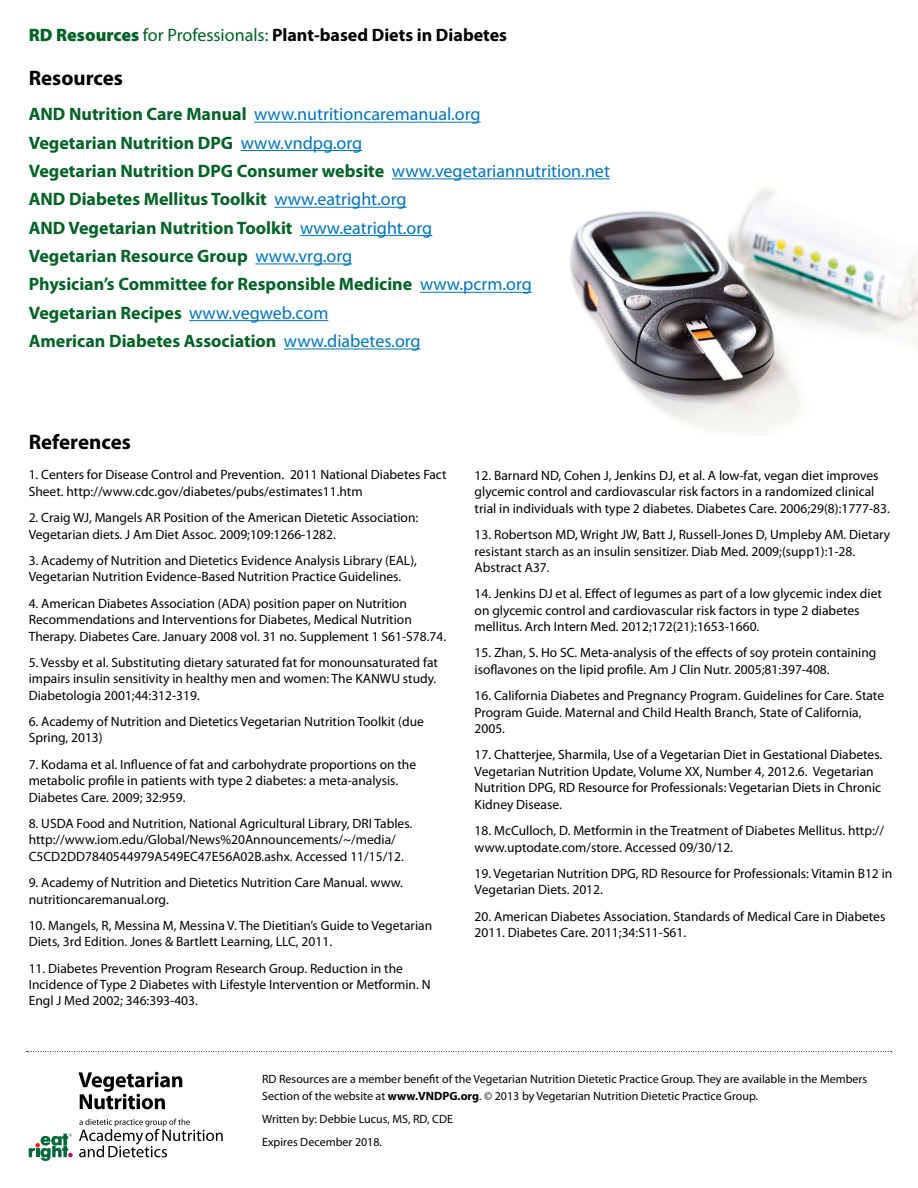
<style>
.page{position:relative;width:918px;height:1188px;background:#fff}
.page>*{position:absolute;margin:0;border:0;box-sizing:border-box;transform-origin:0 0}
.t1{font:700 21px "Myriad Pro";color:#000}
.t2{font:700 18px/28.3px "Myriad Pro";color:#006225}
.t3{font:700 18px "Myriad Pro";color:#000}
.t4{font:13.5px/16.5px "Myriad Pro";color:#000}
.t5{font:12px/16.5px "Myriad Pro";color:#000}
.s1{font-weight:900;color:#006225}
.s2{font-weight:400;color:#006225}
.s3{font-weight:400;color:#0074be}
.s4{font-weight:700}
</style>
<div class="page">
<img style="left:545px;top:179px;width:373px;height:257px">
<svg style="left:27px;top:1051px;width:865px;height:1px"></svg>
<svg style="left:29px;top:1134px;width:44px;height:27px"></svg>
<svg style="left:79px;top:1119px;width:144px;height:38px"></svg>
<svg style="left:78px;top:1072px;width:104px;height:37px"></svg>
<hr style="left:254px;top:122px;width:227px;height:1px;background:#0074be">
<hr style="left:241px;top:150px;width:121px;height:1px;background:#0074be">
<hr style="left:392px;top:178px;width:218px;height:1px;background:#0074be">
<hr style="left:274px;top:207px;width:133px;height:1px;background:#0074be">
<hr style="left:300px;top:235px;width:132px;height:1px;background:#0074be">
<hr style="left:255px;top:263px;width:97px;height:1px;background:#0074be">
<hr style="left:420px;top:292px;width:112px;height:1px;background:#0074be">
<hr style="left:189px;top:320px;width:139px;height:1px;background:#0074be">
<hr style="left:284px;top:349px;width:137px;height:1px;background:#0074be">
<h2 class="t3" style="left:29px;top:24px;width:480px"><span class="s1">RD Resources</span> <span class="s2">for Professionals:</span> Plant-based Diets in Diabetes</h2>
<h1 class="t1" style="left:29px;top:66px;width:96px">Resources</h1>
<p class="t2" style="left:29px;top:100px;width:583px">AND Nutrition Care Manual <span class="s3">www.nutritioncaremanual.org<br></span>Vegetarian Nutrition DPG <span class="s3">www.vndpg.org<br></span>Vegetarian Nutrition DPG Consumer website <span class="s3">www.vegetariannutrition.net </span>AND Diabetes Mellitus Toolkit <span class="s3">www.eatright.org<br></span>AND Vegetarian Nutrition Toolkit <span class="s3">www.eatright.org<br></span>Vegetarian Resource Group <span class="s3">www.vrg.org<br></span>Physician’s Committee for Responsible Medicine <span class="s3">www.pcrm.org </span>Vegetarian Recipes <span class="s3">www.vegweb.com<br></span>American Diabetes Association <span class="s3">www.diabetes.org</span></p>
<h1 class="t1" style="left:29px;top:431px;width:104px">References</h1>
<p class="t4" style="left:29px;top:467px;width:419px">1. Centers for Disease Control and Prevention. 2011 National Diabetes Fact<br>Sheet. http://www.cdc.gov/diabetes/pubs/estimates11.htm</p>
<p class="t4" style="left:29px;top:510px;width:391px">2. Craig WJ, Mangels AR Position of the American Dietetic Association:<br>Vegetarian diets. J Am Diet Assoc. 2009;109:1266-1282.</p>
<p class="t4" style="left:29px;top:552px;width:390px">3. Academy of Nutrition and Dietetics Evidence Analysis Library (EAL),<br>Vegetarian Nutrition Evidence-Based Nutrition Practice Guidelines.</p>
<p class="t4" style="left:29px;top:595px;width:419px">4. American Diabetes Association (ADA) position paper on Nutrition<br>Recommendations and Interventions for Diabetes, Medical Nutrition<br>Therapy. Diabetes Care. January 2008 vol. 31 no. Supplement 1 S61-S78.74.</p>
<p class="t4" style="left:29px;top:654px;width:411px;text-align:justify">5. Vessby et al. Substituting dietary saturated fat for monounsaturated fat impairs insulin sensitivity in healthy men and women: The KANWU study.<br>Diabetologia 2001;44:312-319.</p>
<p class="t4" style="left:29px;top:713px;width:397px">6. Academy of Nutrition and Dietetics Vegetarian Nutrition Toolkit (due<br>Spring, 2013)</p>
<p class="t4" style="left:29px;top:756px;width:389px">7. Kodama et al. Influence of fat and carbohydrate proportions on the metabolic profile in patients with type 2 diabetes: a meta-analysis.<br>Diabetes Care. 2009; 32:959.</p>
<p class="t4" style="left:29px;top:815px;width:385px">8. USDA Food and Nutrition, National Agricultural Library, DRI Tables. http://www.iom.edu/Global/News%20Announcements/~/media/<br>C5CD2DD7840544979A549EC47E56A02B.ashx. Accessed 11/15/12.</p>
<p class="t4" style="left:29px;top:875px;width:376px">9. Academy of Nutrition and Dietetics Nutrition Care Manual. www. nutritioncaremanual.org.</p>
<p class="t4" style="left:29px;top:917px;width:405px">10. Mangels, R, Messina M, Messina V. The Dietitian’s Guide to Vegetarian<br>Diets, 3rd Edition. Jones &amp; Bartlett Learning, LLC, 2011.</p>
<p class="t4" style="left:29px;top:960px;width:403px">11. Diabetes Prevention Program Research Group. Reduction in the<br>Incidence of Type 2 Diabetes with Lifestyle Intervention or Metformin. N<br>Engl J Med 2002; 346:393-403.</p>
<p class="t4" style="left:475px;top:467px;width:417px">12. Barnard ND, Cohen J, Jenkins DJ, et al. A low-fat, vegan diet improves glycemic control and cardiovascular risk factors in a randomized clinical trial in individuals with type 2 diabetes. Diabetes Care. 2006;29(8):1777-83.</p>
<p class="t4" style="left:475px;top:527px;width:417px">13. Robertson MD, Wright JW, Batt J, Russell-Jones D, Umpleby AM. Dietary resistant starch as an insulin sensitizer. Diab Med. 2009;(supp1):1-28.<br>Abstract A37.</p>
<p class="t4" style="left:475px;top:586px;width:409px">14. Jenkins DJ et al. Effect of legumes as part of a low glycemic index diet on glycemic control and cardiovascular risk factors in type 2 diabetes mellitus. Arch Intern Med. 2012;172(21):1653-1660.</p>
<p class="t4" style="left:475px;top:645px;width:403px">15. Zhan, S. Ho SC. Meta-analysis of the effects of soy protein containing isoflavones on the lipid profile. Am J Clin Nutr. 2005;81:397-408.</p>
<p class="t4" style="left:475px;top:688px;width:411px">16. California Diabetes and Pregnancy Program. Guidelines for Care. State<br>Program Guide. Maternal and Child Health Branch, State of California,<br>2005.</p>
<p class="t4" style="left:475px;top:747px;width:409px">17. Chatterjee, Sharmila, Use of a Vegetarian Diet in Gestational Diabetes.<br>Vegetarian Nutrition Update, Volume XX, Number 4, 2012.6. Vegetarian Nutrition DPG, RD Resource for Professionals: Vegetarian Diets in Chronic Kidney Disease.</p>
<p class="t4" style="left:475px;top:823px;width:411px">18. McCulloch, D. Metformin in the Treatment of Diabetes Mellitus. http:// www.uptodate.com/store. Accessed 09/30/12.</p>
<p class="t4" style="left:475px;top:865px;width:419px">19. Vegetarian Nutrition DPG, RD Resource for Professionals: Vitamin B12 in<br>Vegetarian Diets. 2012.</p>
<p class="t4" style="left:475px;top:908px;width:412px">20. American Diabetes Association. Standards of Medical Care in Diabetes<br>2011. Diabetes Care. 2011;34:S11-S61.</p>
<p class="t5" style="left:262px;top:1071px;width:607px">RD Resources are a member benefit of the Vegetarian Nutrition Dietetic Practice Group. They are available in the Members<br>Section of the website at <span class="s4">www.VNDPG.org</span>. © 2013 by Vegetarian Nutrition Dietetic Practice Group.</p>
<p class="t5" style="left:262px;top:1108px;width:192px;line-height:23.2px">Written by: Debbie Lucus, MS, RD, CDE<br>Expires December 2018.</p>
</div>
